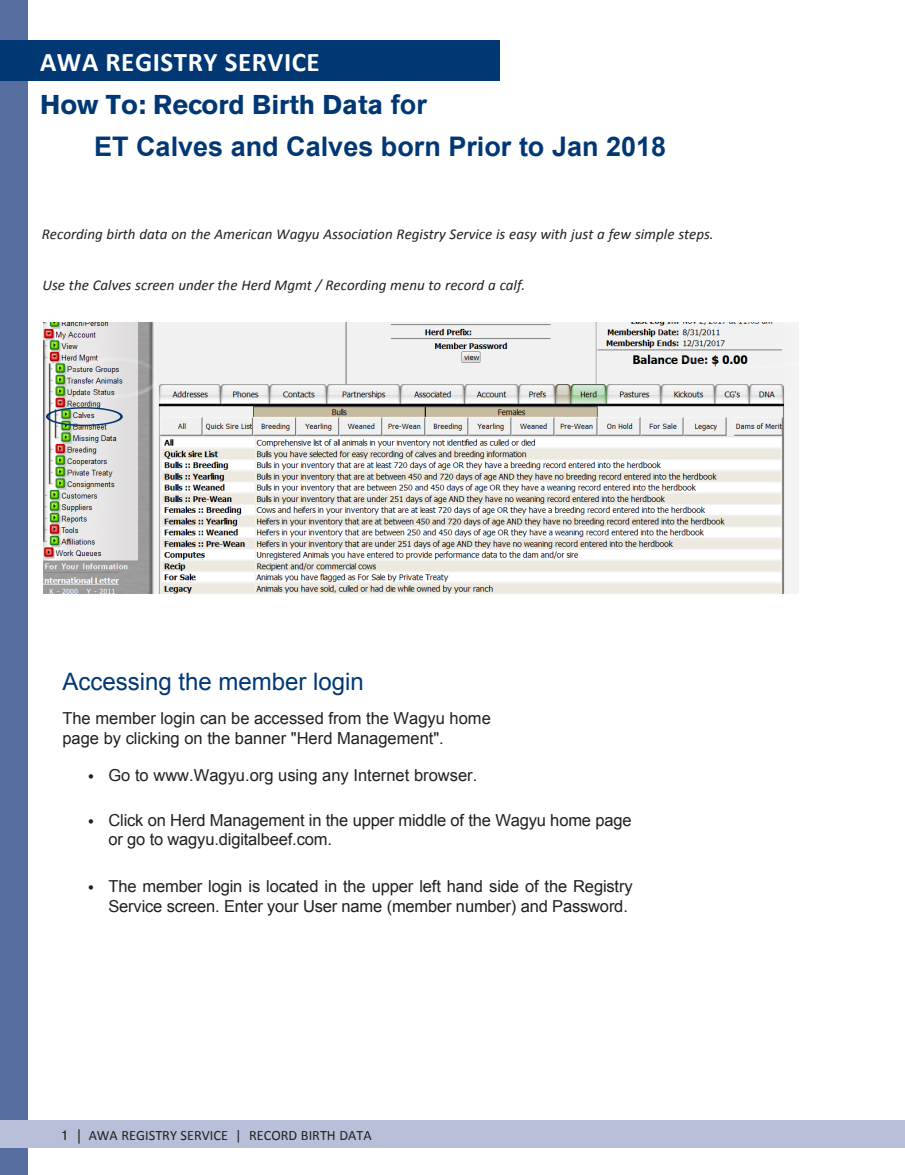
<style>
.page{position:relative;width:905px;height:1175px;background:#fff}
.page>*{position:absolute;margin:0;border:0;box-sizing:border-box;transform-origin:0 0}
.Starter_Paragraph{font:700 27px "Arial";color:#013874}
.Starter_Paragraph-2{font:700 27px "Akzidenz Grotesk BE";color:#013874}
.Starter_Paragraph-3{font:700 27px "Calibri";letter-spacing:.02em;color:#fff}
.Sub_heads_-_Navy{font:24px "Arial";color:#013874}
.t1{font:16.5px/19.8px "Arial";letter-spacing:-.01em;color:#231f20}
.Captions{font:italic 15px "Calibri";color:#231f20}
.t2{font:14.25px "Calibri";color:#231f20}
.s1{font-family:"Arial"}
.s2{font-family:"Minion Pro"}
.s3{font-family:"Akzidenz Grotesk BE"}
</style>
<div class="page">
<img style="left:44px;top:322px;width:754px;height:271px">
<div style="left:0;top:0;width:27px;height:1174px;background:#576fa0"></div>
<div style="left:0;top:1120px;width:904px;height:28px;background:#b8c0d9"></div>
<div style="left:0;top:40px;width:500px;height:41px;background:#013874"></div>
<div style="left:68px;top:357px;width:93px;height:41px;background:#fff;opacity:.3"></div>
<div style="left:654px;top:307px;width:191px;height:62px;background:#fff;opacity:.3"></div>
<div style="left:46px;top:407px;width:76px;height:19px;border:2px solid #013874;border-radius:50%"></div>
<p class="Starter_Paragraph-3" style="left:40px;top:45px;width:281px">AWA REGISTRY SERVICE</p>
<p class="Starter_Paragraph-2" style="left:40px;top:89px;width:388px">How To: Record Birth Data <span class="s1">for</span></p>
<p class="Starter_Paragraph" style="left:94px;top:129px;width:573px">ET Calves and Calves born Prior to Jan 2018</p>
<p class="Captions" style="left:42px;top:224px;width:673px">Recording birth data on the American Wagyu Association Registry Service is easy with just a few simple steps.</p>
<p class="Captions" style="left:43px;top:275px;width:484px">Use the Calves screen under the Herd Mgmt / Recording menu to record a calf.</p>
<p class="Sub_heads_-_Navy" style="left:62px;top:665px;width:303px">Accessing the member login</p>
<p class="t1" style="left:62px;top:708px;width:430px">The member login can be accessed from the Wagyu home page by clicking on the banner "Herd Management".</p>
<p class="t1" style="left:88px;top:765px;width:391px"><span class="s2">•</span> Go to www.Wagyu.org using any Internet browser.</p>
<p class="t1" style="left:108px;top:810px;width:524px;text-indent:-21px"><span class="s2">•</span> Click on Herd Management in the upper middle of the Wagyu home page or go to wagyu.digitalbeef.com.</p>
<p class="t1" style="left:88px;top:876px;width:546px;text-align:right"><span class="s2">•</span> The member login is located in the upper left hand side of the Registry<br>Service screen. Enter your User name (member number) and Password.</p>
<p class="t2" style="left:61px;top:1126px;width:312px"><span class="s3">1 |</span> AWA REGISTRY SERVICE | RECORD BIRTH DATA</p>
</div>
